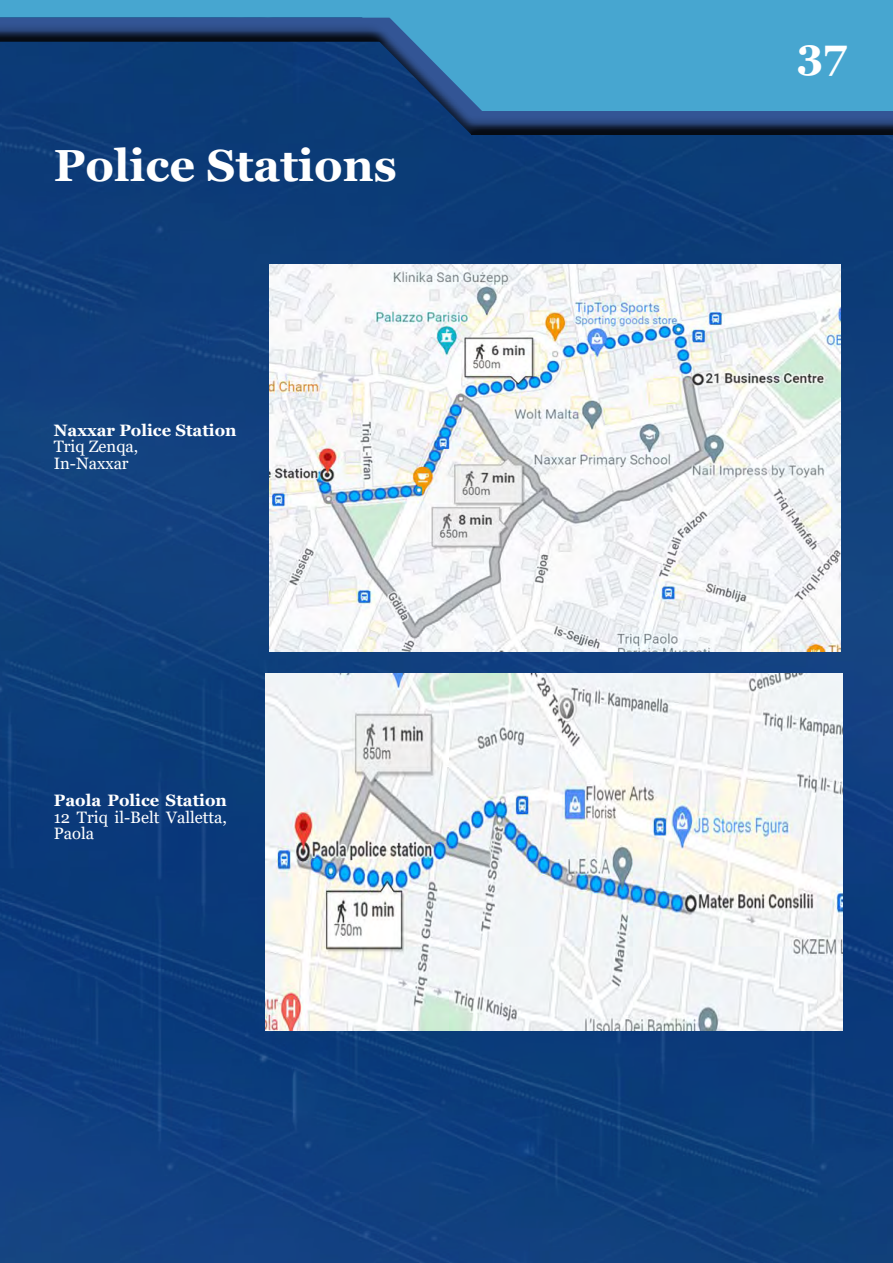
<style>
.page{position:relative;width:893px;height:1263px;background:#fff}
.page>*{position:absolute;margin:0;border:0;box-sizing:border-box;transform-origin:0 0}
.t1{font:700 45px "Georgia";color:#fff}
.t2{font:700 42px "Georgia";color:#fff}
.t3{font:16.5px/16.5px "Georgia";color:#fff}
.t4{font:700 16.5px "Georgia";color:#fff}
</style>
<div class="page">
<div style="left:0;top:0;width:893px;height:1263px;background:#000;opacity:.75"></div>
<img style="left:269px;top:265px;width:572px;height:387px">
<img style="left:266px;top:673px;width:576px;height:357px">
<h1 class="t1" style="left:54px;top:136px;width:345px">Police Stations</h1>
<p class="t4" style="left:54px;top:420px;width:185px">Naxxar Police Station</p>
<p class="t3" style="left:54px;top:439px;width:86px">Triq Zenqa,<br>In-Naxxar</p>
<p class="t4" style="left:54px;top:790px;width:175px">Paola Police Station</p>
<p class="t3" style="left:54px;top:809px;width:175px">12 Triq il-Belt Valletta,<br>Paola</p>
<h2 class="t2" style="left:797px;top:26px;width:51px">37</h2>
</div>
